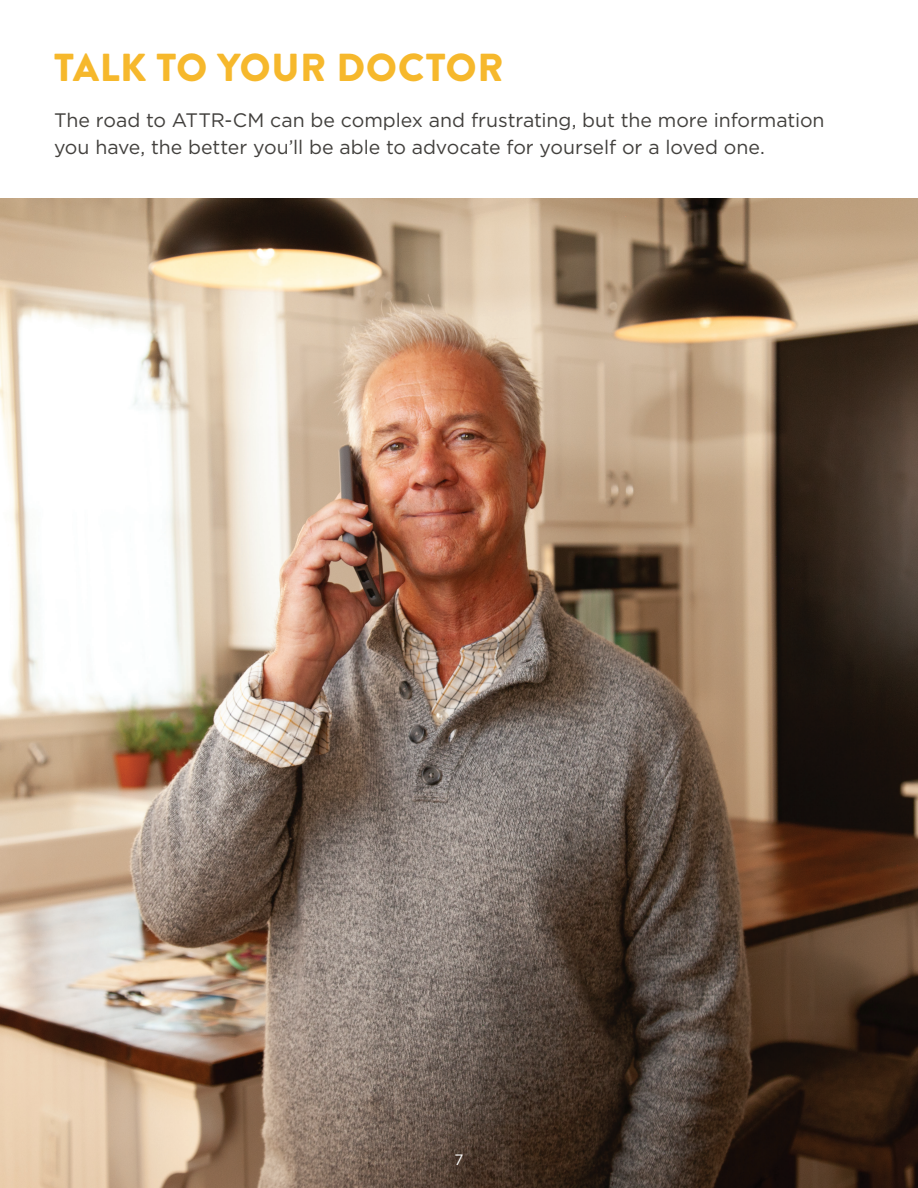
<style>
.page{position:relative;width:918px;height:1188px;background:#fff}
.page>*{position:absolute;margin:0;border:0;box-sizing:border-box;transform-origin:0 0}
.Headline{font:900 39px "Brandon Grotesque";letter-spacing:.02em;color:#f6b82c}
.t1{font:19.5px/27px "Gotham";letter-spacing:-.005em;color:#42403d}
.t2{font:15px "Gotham";color:#fff}
</style>
<div class="page">
<img style="left:0;top:199px;width:918px;height:989px">
<p class="Headline" style="left:54px;top:40px;width:451px">TALK TO YOUR DOCTOR</p>
<p class="t1" style="left:54px;top:107px;width:772px">The road to ATTR-CM can be complex and frustrating, but the more information you have, the better you’ll be able to advocate for yourself or a loved one.</p>
<p class="t2" style="left:455px;top:1151px;width:10px">7</p>
</div>
